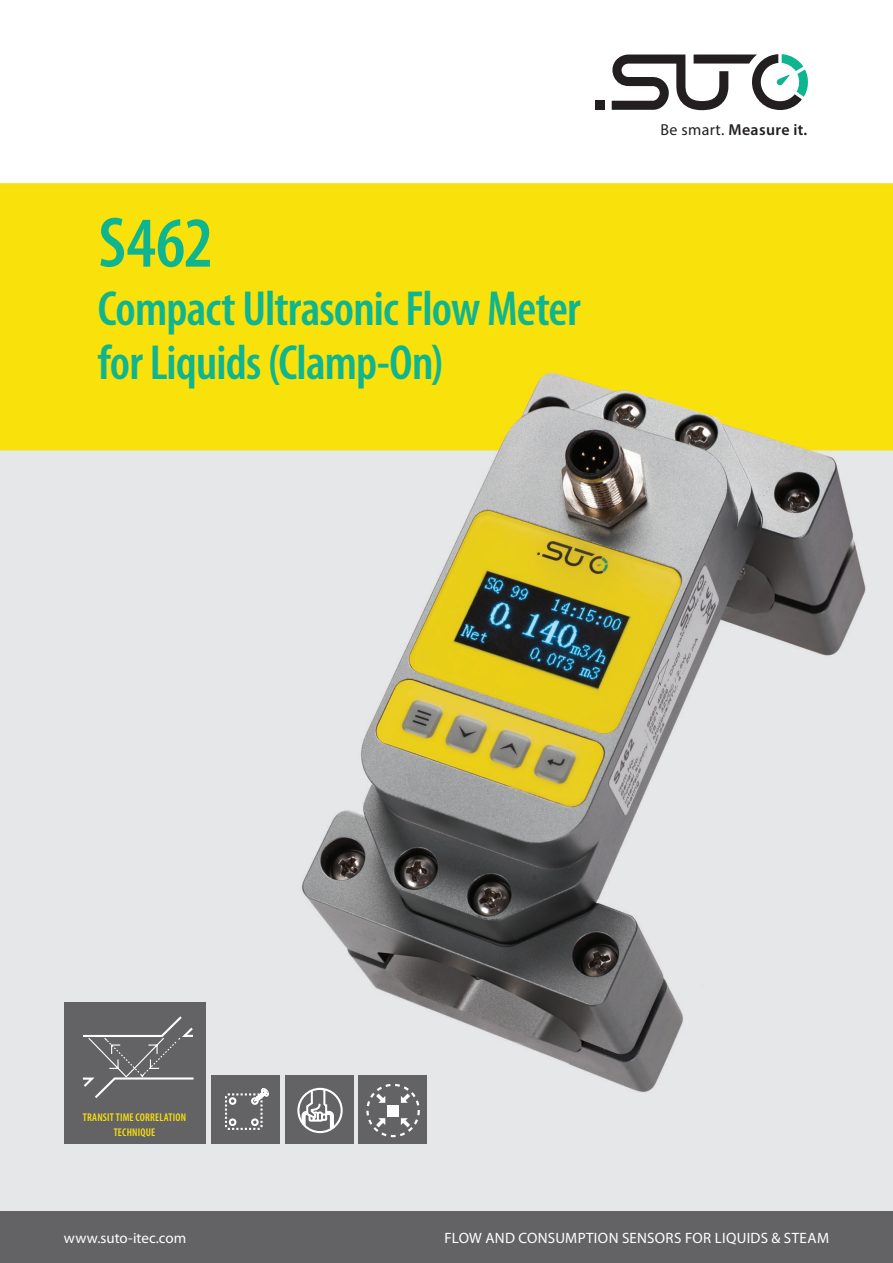
<style>
.page{position:relative;width:893px;height:1263px;background:#fff}
.page>*{position:absolute;margin:0;border:0;box-sizing:border-box;transform-origin:0 0}
.t1{font:600 condensed 72px "Myriad Pro";color:#0eb58f}
.t2{font:600 condensed 49.5px/54px "Myriad Pro";letter-spacing:-.015em;color:#0eb58f}
.t3{font:600 15.9px "Myriad Pro";letter-spacing:.02em;color:#231f20}
.t4{font:15px "Myriad Pro";letter-spacing:.015em;color:#fff}
.t5{font:600 condensed 11.25px/15px "Myriad Pro";letter-spacing:.02em;color:#fae10b;text-align:center}
.s1{font-weight:400}
</style>
<div class="page">
<img style="left:0;top:100px;width:893px;height:1112px">
<div style="left:0;top:1212px;width:893px;height:51px;background:#636366"></div>
<svg style="left:610px;top:54px;width:198px;height:59px"></svg>
<div style="left:595px;top:101px;width:9px;height:9px;background:#231f20"></div>
<div style="left:211px;top:1076px;width:68px;height:68px;background:#636366"></div>
<div style="left:285px;top:1076px;width:68px;height:68px;background:#636366"></div>
<div style="left:359px;top:1076px;width:68px;height:68px;background:#636366"></div>
<svg style="left:302px;top:1089px;width:32px;height:43px"></svg>
<div style="left:297px;top:1088px;width:46px;height:45px;border:2px solid #fff;border-radius:50%"></div>
<div style="left:64px;top:1002px;width:141px;height:142px;background:#636366"></div>
<svg style="left:366px;top:1084px;width:54px;height:53px"></svg>
<div style="left:387px;top:1105px;width:12px;height:11px;background:#fff"></div>
<svg style="left:82px;top:1016px;width:112px;height:82px"></svg>
<svg style="left:225px;top:1088px;width:44px;height:42px"></svg>
<h1 class="t1" style="left:99px;top:203px;width:116px">S462</h1>
<h2 class="t2" style="left:98px;top:282px;width:484px">Compact Ultrasonic Flow Meter for Liquids (Clamp-On)</h2>
<p class="t3" style="left:660px;top:121px;width:148px"><span class="s1">Be smart.</span> Measure it.</p>
<p class="t5" style="left:83px;top:1110px;width:105px">TRANSIT TIME CORRELATION<br>TECHNIQUE</p>
<p class="t4" style="left:64px;top:1230px;width:124px">www.suto-itec.com</p>
<p class="t4" style="left:444px;top:1230px;width:386px">FLOW AND CONSUMPTION SENSORS FOR LIQUIDS &amp; STEAM</p>
</div>
